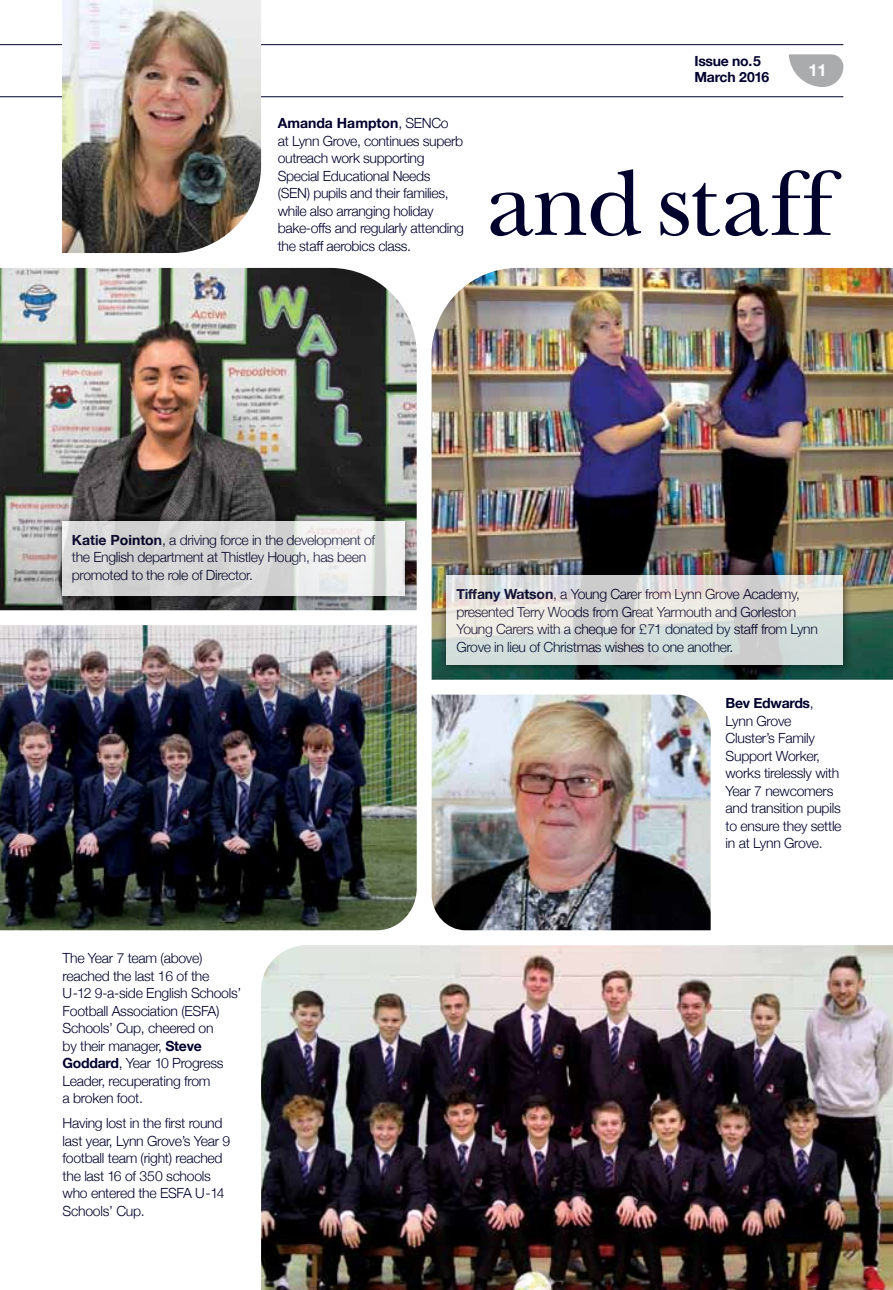
<style>
.page{position:relative;width:893px;height:1290px;background:#fff}
.page>*{position:absolute;margin:0;border:0;box-sizing:border-box;transform-origin:0 0}
.t1{font:96.25px "New Baskerville";color:#00002d}
.t2{font:700 16.62px "Helvetica Neue";color:#fff}
.t3{font:300 14px/17.5px "Helvetica Neue";letter-spacing:-.025em;color:#00002d}
.t4{font:700 14px/16.6px "Helvetica Neue";letter-spacing:-.02em;color:#00002d}
.s1{font-weight:700}
</style>
<div class="page">
<img style="left:432px;top:694px;width:279px;height:236px">
<hr style="left:0;top:96px;width:843px;height:1px;background:#00002d">
<hr style="left:0;top:44px;width:843px;height:1px;background:#00002d">
<svg style="left:789px;top:54px;width:54px;height:33px"></svg>
<img style="left:261px;top:945px;width:632px;height:345px">
<img style="left:62px;top:0;width:199px;height:253px">
<img style="left:0;top:625px;width:417px;height:305px">
<img style="left:432px;top:268px;width:461px;height:412px">
<img style="left:0;top:268px;width:417px;height:342px">
<div style="left:438px;top:566px;width:414px;height:108px;background:#000;opacity:.75"></div>
<svg style="left:446px;top:575px;width:397px;height:90px"></svg>
<div style="left:53px;top:512px;width:360px;height:92px;background:#000;opacity:.75"></div>
<svg style="left:62px;top:521px;width:342px;height:74px;fill:#d9d9d9"></svg>
<p class="t3" style="left:278px;top:113px;width:188px"><span class="s1">Amanda Hampton</span>, SENCo<br>at Lynn Grove, continues superb outreach work supporting<br>Special Educational Needs (SEN) pupils and their families, while also arranging holiday bake-offs and regularly attending the staff aerobics class.</p>
<p class="t4" style="left:694px;top:53px;width:76px">Issue no. 5<br>March 2016</p>
<p class="t2" style="left:809px;top:57px;width:20px">11</p>
<h1 class="t1" style="left:487px;top:145px;width:348px">and staff</h1>
<p class="t3" style="left:72px;top:530px;width:305px"><span class="s1">Katie Pointon</span>, a driving force in the development of the English department at Thistley Hough, has been promoted to the role of Director.</p>
<p class="t3" style="left:456px;top:584px;width:363px"><span class="s1">Tiffany Watson</span>, a Young Carer from Lynn Grove Academy, presented Terry Woods from Great Yarmouth and Gorleston Young Carers with a cheque for £71 donated by staff from Lynn Grove in lieu of Christmas wishes to one another.</p>
<p class="t3" style="left:63px;top:948px;width:180px">The Year 7 team (above) reached the last 16 of the<br>U-12 9-a-side English Schools’<br>Football Association (ESFA)<br>Schools’ Cup, cheered on<br>by their manager, <span class="s1">Steve<br>Goddard</span>, Year 10 Progress<br>Leader, recuperating from<br>a broken foot.</p>
<p class="t3" style="left:63px;top:1113px;width:169px">Having lost in the first round last year, Lynn Grove’s Year 9 football team (right) reached the last 16 of 350 schools who entered the ESFA U-14<br>Schools’ Cup.</p>
<p class="t3" style="left:725px;top:693px;width:118px"><span class="s1">Bev Edwards</span>,<br>Lynn Grove<br>Cluster’s Family<br>Support Worker, works tirelessly with<br>Year 7 newcomers and transition pupils to ensure they settle in at Lynn Grove.</p>
</div>
